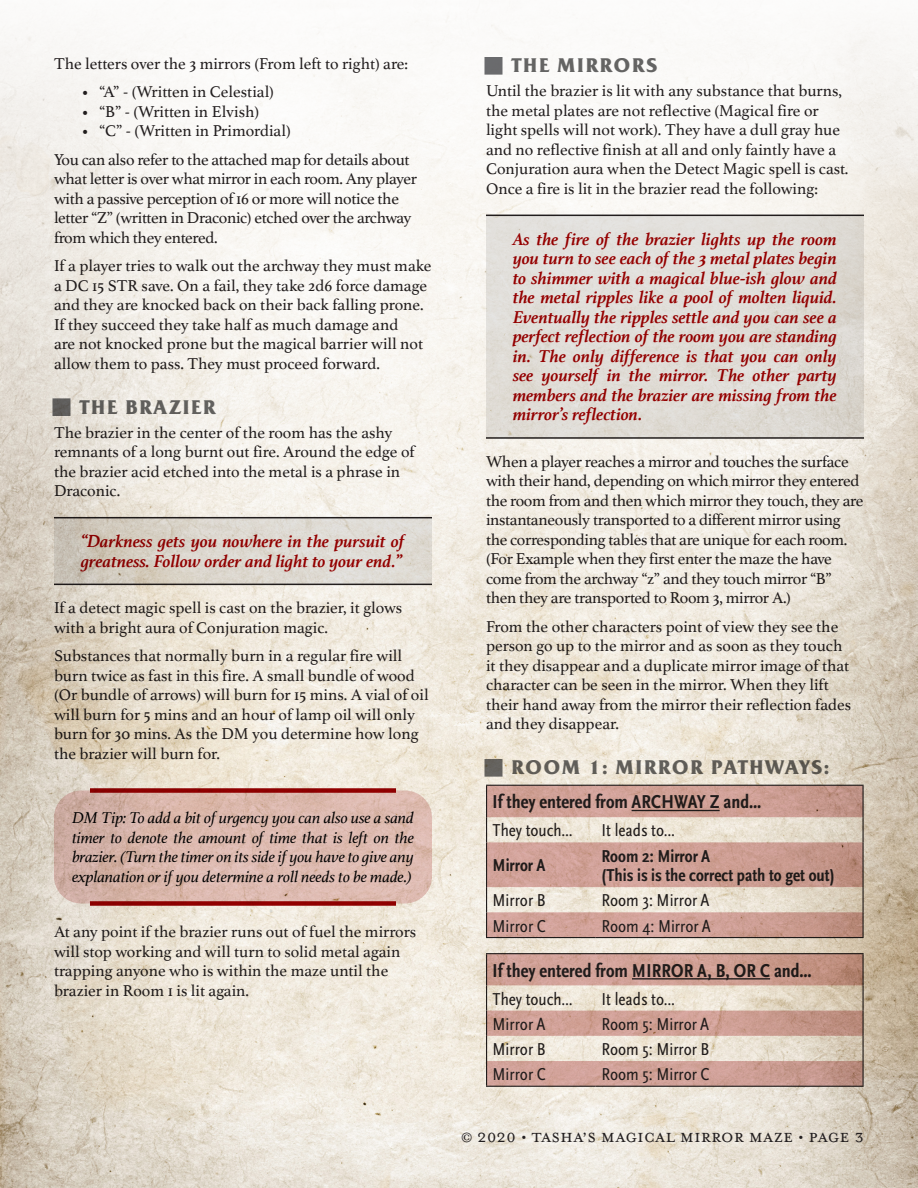
<style>
.page{position:relative;width:918px;height:1188px;background:#fff}
.page>*{position:absolute;margin:0;border:0;box-sizing:border-box;transform-origin:0 0}
.t1{font:21px "Mrs Eaves All Small Caps OT";color:#231f20}
.t2{font:700 condensed 19.5px "Scala Sans Pro";color:#231f20}
.t3{font:700 19.5px "Friz Quadrata C";letter-spacing:.1em;color:#666}
.t4{font:italic 700 18px/19.5px "Athelas";color:#900}
.t5{font:condensed 18px "Scala Sans Pro";color:#231f20}
.t6{font:700 condensed 18px/19.5px "Scala Sans Pro";color:#231f20}
.t7{font:16.5px/19.5px "Athelas";color:#231f20}
.t8{font:16.5px/19.5px "Athelas";letter-spacing:-.02em;color:#231f20}
.t9{font:italic 16.5px/19.5px "Athelas";letter-spacing:-.01em;color:#000;text-align:justify}
</style>
<div class="page">
<img style="left:0;top:16px;width:918px;height:1172px">
<div style="left:52px;top:398px;width:18px;height:18px;background:#5f5d5b"></div>
<svg style="left:54px;top:518px;width:378px;height:66px;background:#d6d1c7"></svg>
<hr style="left:54px;top:584px;width:378px;height:1px;background:#231f20">
<hr style="left:54px;top:517px;width:378px;height:1px;background:#231f20">
<svg style="left:54px;top:791px;width:378px;height:112px;background:#d9b6ac"></svg>
<div style="left:90px;top:901px;width:306px;height:5px;background:#8f0000"></div>
<div style="left:90px;top:788px;width:306px;height:5px;background:#8e0000"></div>
<div style="left:484px;top:57px;width:18px;height:18px;background:#6c6d70"></div>
<div style="left:486px;top:215px;width:378px;height:223px;background:#e0ddd7"></div>
<hr style="left:486px;top:437px;width:378px;height:2px;background:#231f20">
<hr style="left:486px;top:215px;width:378px;height:1px;background:#231f20">
<div style="left:484px;top:759px;width:18px;height:18px;background:#65625e"></div>
<svg style="left:487px;top:786px;width:375px;height:151px;background:#d6b4a9"></svg>
<hr style="left:486px;top:785px;width:110px;height:1px;background:#231f20">
<hr style="left:596px;top:785px;width:268px;height:1px;background:#231f20">
<hr style="left:862px;top:786px;width:2px;height:31px;background:#231f20">
<hr style="left:862px;top:817px;width:2px;height:25px;background:#231f20">
<hr style="left:862px;top:887px;width:2px;height:25px;background:#231f20">
<hr style="left:486px;top:786px;width:1px;height:31px;background:#231f20">
<svg style="left:486px;top:887px;width:1px;height:50px"></svg>
<hr style="left:862px;top:912px;width:2px;height:25px;background:#231f20">
<hr style="left:486px;top:937px;width:110px;height:1px;background:#231f20">
<hr style="left:596px;top:937px;width:268px;height:1px;background:#231f20">
<svg style="left:486px;top:817px;width:1px;height:25px"></svg>
<hr style="left:486px;top:842px;width:1px;height:45px;background:#231f20">
<hr style="left:862px;top:842px;width:2px;height:45px;background:#231f20">
<hr style="left:632px;top:810px;width:88px;height:1px;background:#231f20">
<svg style="left:487px;top:954px;width:375px;height:132px;background:#d6b6a9"></svg>
<hr style="left:486px;top:953px;width:110px;height:1px;background:#231f20">
<hr style="left:596px;top:953px;width:268px;height:1px;background:#231f20">
<hr style="left:486px;top:954px;width:1px;height:31px;background:#231f20">
<hr style="left:862px;top:954px;width:2px;height:31px;background:#231f20">
<hr style="left:862px;top:1011px;width:2px;height:25px;background:#231f20">
<hr style="left:862px;top:1061px;width:2px;height:25px;background:#231f20">
<hr style="left:486px;top:1086px;width:110px;height:1px;background:#231f20">
<hr style="left:596px;top:1086px;width:268px;height:1px;background:#231f20">
<hr style="left:862px;top:985px;width:2px;height:26px;background:#231f20">
<svg style="left:486px;top:985px;width:1px;height:101px"></svg>
<hr style="left:862px;top:1036px;width:2px;height:25px;background:#231f20">
<hr style="left:632px;top:978px;width:138px;height:2px;background:#231f20">
<p class="t7" style="left:54px;top:53px;width:356px">The letters over the 3 mirrors (From left to right) are:</p>
<p class="t7" style="left:81px;top:81px;width:195px">• “A” - (Written in Celestial)</p>
<p class="t7" style="left:81px;top:101px;width:180px">• “B” - (Written in Elvish)</p>
<p class="t8" style="left:54px;top:116px;width:357px;line-height:28.5px;text-indent:27px">• “C” - (Written in Primordial)<br>You can also refer to the attached map for details about</p>
<p class="t8" style="left:54px;top:168px;width:364px">what letter is over what mirror in each room. Any player with a passive perception of 16 or more will notice the letter “Z” (written in Draconic) etched over the archway from which they entered.</p>
<p class="t7" style="left:54px;top:255px;width:379px">If a player tries to walk out the archway they must make a DC 15 STR save. On a fail, they take 2d6 force damage and they are knocked back on their back falling prone.<br>If they succeed they take half as much damage and<br>are not knocked prone but the magical barrier will not allow them to pass. They must proceed forward.</p>
<p class="t3" style="left:80px;top:395px;width:137px">THE BRAZIER</p>
<p class="t7" style="left:54px;top:422px;width:362px">The brazier in the center of the room has the ashy remnants of a long burnt out fire. Around the edge of the brazier acid etched into the metal is a phrase in Draconic.</p>
<p class="t4" style="left:81px;top:531px;width:325px">“Darkness gets you nowhere in the pursuit of greatness. Follow order and light to your end.”</p>
<p class="t7" style="left:54px;top:597px;width:350px">If a detect magic spell is cast on the brazier, it glows with a bright aura of Conjuration magic.</p>
<p class="t7" style="left:54px;top:645px;width:376px">Substances that normally burn in a regular fire will burn twice as fast in this fire. A small bundle of wood (Or bundle of arrows) will burn for 15 mins. A vial of oil will burn for 5 mins and an hour of lamp oil will only burn for 30 mins. As the DM you determine how long the brazier will burn for.</p>
<p class="t9" style="left:72px;top:808px;width:344px">DM Tip: To add a bit of urgency you can also use a sand timer to denote the amount of time that is left on the brazier. (Turn the timer on its side if you have to give any explanation or if you determine a roll needs to be made.)</p>
<p class="t7" style="left:54px;top:921px;width:364px">At any point if the brazier runs out of fuel the mirrors will stop working and will turn to solid metal again trapping anyone who is within the maze until the brazier in Room 1 is lit again.</p>
<p class="t3" style="left:512px;top:54px;width:147px">THE MIRRORS</p>
<p class="t7" style="left:486px;top:80px;width:364px">Until the brazier is lit with any substance that burns, the metal plates are not reflective (Magical fire or light spells will not work). They have a dull gray hue and no reflective finish at all and only faintly have a Conjuration aura when the Detect Magic spell is cast.<br>Once a fire is lit in the brazier read the following:</p>
<p class="t4" style="left:513px;top:229px;width:326px;text-align:justify">As the fire of the brazier lights up the room you turn to see each of the 3 metal plates begin to shimmer with a magical blue-ish glow and the metal ripples like a pool of molten liquid.<br>Eventually the ripples settle and you can see a perfect reflection of the room you are standing in. The only difference is that you can only see yourself in the mirror. The other party members and the brazier are missing from the mirror’s reflection.</p>
<p class="t8" style="left:486px;top:451px;width:379px">When a player reaches a mirror and touches the surface with their hand, depending on which mirror they entered the room from and then which mirror they touch, they are instantaneously transported to a different mirror using the corresponding tables that are unique for each room. (For Example when they first enter the maze the have come from the archway “z” and they touch mirror “B” then they are transported to Room 3, mirror A.)</p>
<p class="t7" style="left:486px;top:616px;width:367px">From the other characters point of view they see the person go up to the mirror and as soon as they touch it they disappear and a duplicate mirror image of that character can be seen in the mirror. When they lift their hand away from the mirror their reflection fades and they disappear.</p>
<p class="t3" style="left:512px;top:756px;width:319px">ROOM 1: MIRROR PATHWAYS:</p>
<p class="t2" style="left:493px;top:791px;width:270px">If they entered from ARCHWAY Z and…</p>
<p class="t5" style="left:493px;top:820px;width:82px">They touch…</p>
<p class="t5" style="left:602px;top:820px;width:75px">It leads to…</p>
<p class="t6" style="left:493px;top:856px;width:54px">Mirror A</p>
<p class="t6" style="left:602px;top:846px;width:234px">Room 2: Mirror A<br>(This is is the correct path to get out)</p>
<p class="t5" style="left:493px;top:890px;width:55px">Mirror B</p>
<p class="t5" style="left:602px;top:890px;width:109px">Room 3: Mirror A</p>
<p class="t5" style="left:493px;top:915px;width:55px">Mirror C</p>
<p class="t5" style="left:602px;top:915px;width:111px">Room 4: Mirror A</p>
<p class="t2" style="left:493px;top:959px;width:321px">If they entered from MIRROR A, B, OR C and…</p>
<p class="t5" style="left:493px;top:988px;width:82px">They touch…</p>
<p class="t5" style="left:602px;top:988px;width:75px">It leads to…</p>
<p class="t5" style="left:493px;top:1014px;width:54px">Mirror A</p>
<p class="t5" style="left:602px;top:1014px;width:109px">Room 5: Mirror A</p>
<p class="t5" style="left:493px;top:1039px;width:55px">Mirror B</p>
<p class="t5" style="left:602px;top:1039px;width:109px">Room 5: Mirror B</p>
<p class="t5" style="left:493px;top:1064px;width:55px">Mirror C</p>
<p class="t5" style="left:602px;top:1064px;width:110px">Room 5: Mirror C</p>
<p class="t1" style="left:461px;top:1124px;width:404px">© 2020 • TASHA’S MAGICAL MIRROR MAZE • PAGE 3</p>
</div>
